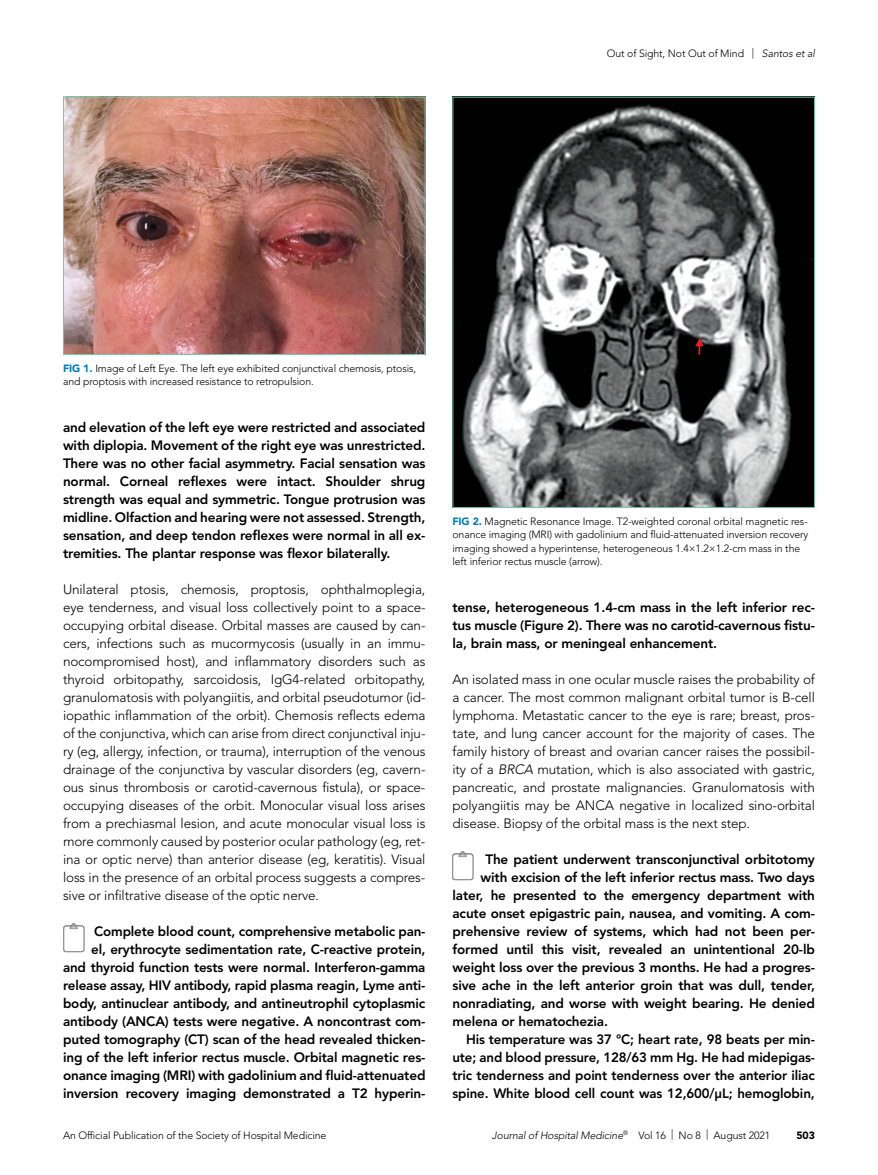
<style>
.page{position:relative;width:878px;height:1175px;background:#fff}
.page>*{position:absolute;margin:0;border:0;box-sizing:border-box;transform-origin:0 0}
.t1{font:800 13.5px/18px "Avenir LT Std";letter-spacing:-.01em;color:#000;text-align:justify}
.t2{font:300 13.5px/18px "Avenir LT Std";letter-spacing:-.01em;color:#000;text-align:justify}
.t3{font:300 10.5px/13.5px "Avenir LT Std";letter-spacing:-.01em;color:#000}
.t4{font:italic 300 10.5px "Avenir LT Std";letter-spacing:-.01em;color:#000}
.t5{font:900 10.5px "Avenir LT Std";color:#000}
.s1{font-style:italic}
.s2{font-weight:900;color:#007dbb}
.s3{font-style:normal}
</style>
<div class="page">
<img style="left:63px;top:923px;width:22px;height:30px">
<img style="left:452px;top:851px;width:22px;height:30px">
<img style="left:65px;top:99px;width:358px;height:254px">
<div style="left:63px;top:97px;width:362px;height:258px;border:1px solid #73c8af"></div>
<img style="left:454px;top:99px;width:358px;height:407px">
<p class="t3" style="left:607px;top:47px;width:209px">Out of Sight, Not Out of Mind | <span class="s1">Santos et al</span></p>
<p class="t3" style="left:63px;top:361px;width:355px"><span class="s2">FIG 1.</span> Image of Left Eye. The left eye exhibited conjunctival chemosis, ptosis, and proptosis with increased resistance to retropulsion.</p>
<p class="t1" style="left:63px;top:418px;width:364px">and elevation of the left eye were restricted and associated with diplopia. Movement of the right eye was unrestricted.<br>There was no other facial asymmetry. Facial sensation was normal. Corneal reflexes were intact. Shoulder shrug strength was equal and symmetric. Tongue protrusion was midline. Olfaction and hearing were not assessed. Strength, sensation, and deep tendon reflexes were normal in all ex&shy;tremities. The plantar response was flexor bilaterally.</p>
<p class="t2" style="left:63px;top:580px;width:364px">Unilateral ptosis, chemosis, proptosis, ophthalmoplegia, eye tenderness, and visual loss collectively point to a space&shy;occupying orbital disease. Orbital masses are caused by can&shy;cers, infections such as mucormycosis (usually in an immu&shy;nocompromised host), and inflammatory disorders such as thyroid orbitopathy, sarcoidosis, IgG4-related orbitopathy, granulomatosis with polyangiitis, and orbital pseudotumor (id&shy;iopathic inflammation of the orbit). Chemosis reflects edema of the conjunctiva, which can arise from direct conjunctival inju&shy;ry (eg, allergy, infection, or trauma), interruption of the venous drainage of the conjunctiva by vascular disorders (eg, cavern&shy;ous sinus thrombosis or carotid-cavernous fistula), or space&shy;occupying diseases of the orbit. Monocular visual loss arises from a prechiasmal lesion, and acute monocular visual loss is more commonly caused by posterior ocular pathology (eg, ret&shy;ina or optic nerve) than anterior disease (eg, keratitis). Visual loss in the presence of an orbital process suggests a compres&shy;sive or infiltrative disease of the optic nerve.</p>
<p class="t1" style="left:63px;top:922px;width:364px;text-align:right">Complete blood count, comprehensive metabolic pan-<br>el, erythrocyte sedimentation rate, C-reactive protein,<br>and thyroid function tests were normal. Interferon-gamma release assay, HIV antibody, rapid plasma reagin, Lyme anti&shy;body, antinuclear antibody, and antineutrophil cytoplasmic antibody (ANCA) tests were negative. A noncontrast com&shy;puted tomography (CT) scan of the head revealed thicken&shy;ing of the left inferior rectus muscle. Orbital magnetic res&shy;onance imaging (MRI) with gadolinium and fluid-attenuated inversion recovery imaging demonstrated a T2 hyperin-</p>
<p class="t3" style="left:452px;top:514px;width:357px"><span class="s2">FIG 2.</span> Magnetic Resonance Image. T2-weighted coronal orbital magnetic res&shy;onance imaging (MRI) with gadolinium and fluid-attenuated inversion recovery imaging showed a hyperintense, heterogeneous 1.4×1.2×1.2-cm mass in the left inferior rectus muscle (arrow).</p>
<p class="t1" style="left:452px;top:598px;width:364px">tense, heterogeneous 1.4-cm mass in the left inferior rec&shy;tus muscle (Figure 2). There was no carotid-cavernous fistu&shy;la, brain mass, or meningeal enhancement.</p>
<p class="t2" style="left:452px;top:670px;width:364px">An isolated mass in one ocular muscle raises the probability of a cancer. The most common malignant orbital tumor is B-cell lymphoma. Metastatic cancer to the eye is rare; breast, pros&shy;tate, and lung cancer account for the majority of cases. The family history of breast and ovarian cancer raises the possibil&shy;ity of a <span class="s1">BRCA</span> mutation, which is also associated with gastric, pancreatic, and prostate malignancies. Granulomatosis with polyangiitis may be ANCA negative in localized sino-orbital disease. Biopsy of the orbital mass is the next step.</p>
<p class="t1" style="left:485px;top:850px;width:331px">The patient underwent transconjunctival orbitotomy</p>
<p class="t1" style="left:480px;top:868px;width:336px">with excision of the left inferior rectus mass. Two days</p>
<p class="t1" style="left:452px;top:886px;width:364px">later, he presented to the emergency department with</p>
<p class="t1" style="left:452px;top:904px;width:364px">acute onset epigastric pain, nausea, and vomiting. A com-</p>
<p class="t1" style="left:452px;top:922px;width:364px">prehensive review of systems, which had not been per-</p>
<p class="t1" style="left:452px;top:940px;width:364px">formed until this visit, revealed an unintentional 20-lb</p>
<p class="t1" style="left:452px;top:958px;width:364px">weight loss over the previous 3 months. He had a progres-</p>
<p class="t1" style="left:452px;top:976px;width:364px">sive ache in the left anterior groin that was dull, tender,</p>
<p class="t1" style="left:452px;top:994px;width:364px">nonradiating, and worse with weight bearing. He denied</p>
<p class="t1" style="left:452px;top:1012px;width:157px">melena or hematochezia.</p>
<p class="t1" style="left:466px;top:1030px;width:350px">His temperature was 37 °C; heart rate, 98 beats per min-</p>
<p class="t1" style="left:452px;top:1048px;width:364px">ute; and blood pressure, 128/63 mm Hg. He had midepigas-</p>
<p class="t1" style="left:452px;top:1066px;width:364px">tric tenderness and point tenderness over the anterior iliac</p>
<p class="t1" style="left:452px;top:1084px;width:364px">spine. White blood cell count was 12,600/μL; hemoglobin,</p>
<p class="t3" style="left:63px;top:1128px;width:265px">An Official Publication of the Society of Hospital Medicine</p>
<p class="t4" style="left:492px;top:1129px;width:280px">Journal of Hospital Medicine<sup>®</sup> <span class="s3">Vol 16 | No 8 | August 2021</span></p>
<p class="t5" style="left:796px;top:1128px;width:20px">503</p>
</div>
